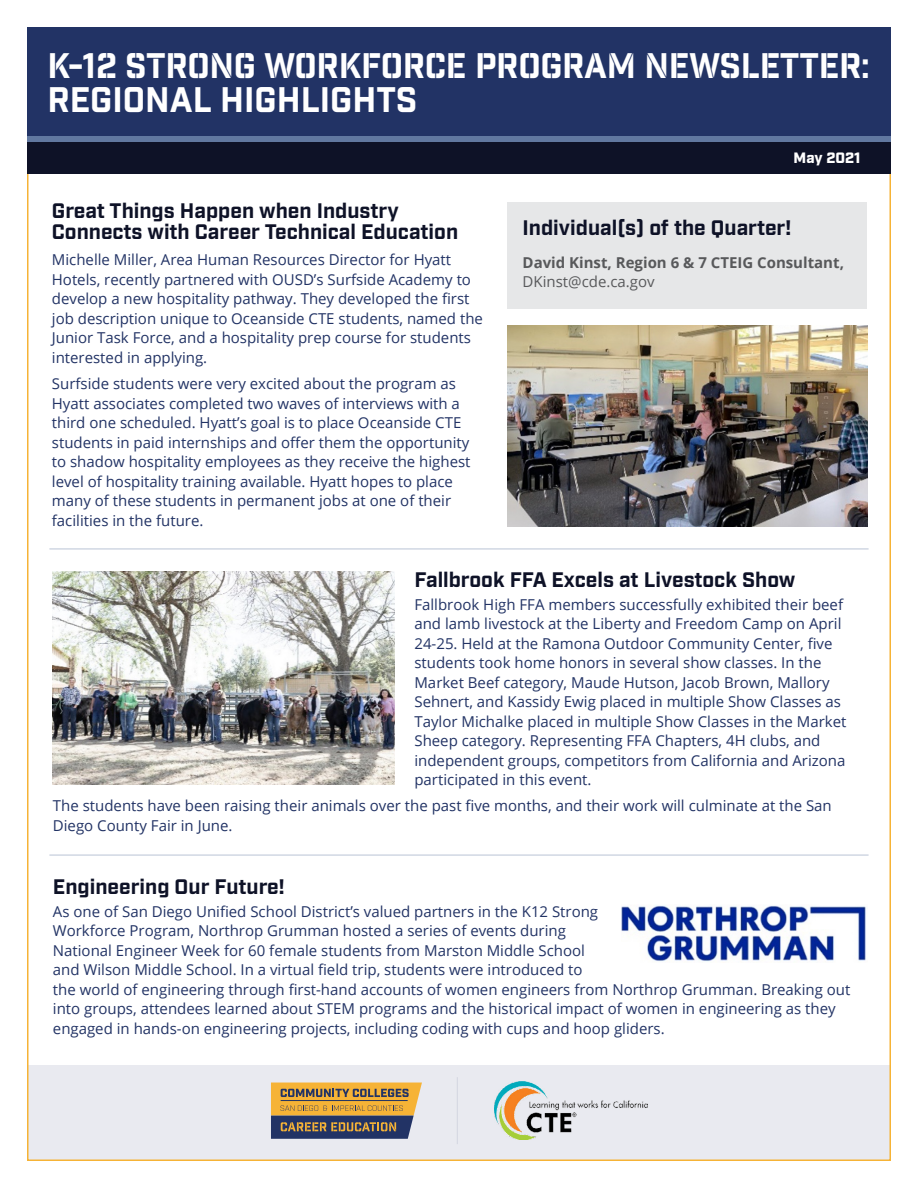
<style>
.page{position:relative;width:918px;height:1188px;background:#fff}
.page>*{position:absolute;margin:0;border:0;box-sizing:border-box;transform-origin:0 0}
.t1{font:34.5px "Industry Inc Stencil";letter-spacing:-.01em;color:#fff}
.t2{font:34.5px "Industry Inc Base";color:#fff}
.t3{font:700 21px/21px "Industry";color:#0e1227}
.t4{font:15px/19.5px "Open Sans";color:#223365}
.t5{font:700 15px "Open Sans";color:#58595b}
.t6{font:15px "Open Sans";color:#58595b}
.t7{font:900 15px "Industry";color:#fff}
</style>
<div class="page">
<div style="left:28px;top:1065px;width:862px;height:95px;background:#e9eaf0"></div>
<hr style="left:49px;top:548px;width:820px;height:2px;background:#6178a0">
<hr style="left:49px;top:854px;width:820px;height:2px;background:#6178a0">
<div style="left:27px;top:27px;width:864px;height:109px;background:#223365"></div>
<div style="left:27px;top:141px;width:864px;height:33px;background:#0e1227"></div>
<div style="left:27px;top:136px;width:864px;height:5px;background:#6178a0"></div>
<div style="left:508px;top:203px;width:359px;height:106px;background:#e6e7e8"></div>
<img style="left:495px;top:1082px;width:152px;height:58px">
<svg style="left:271px;top:1083px;width:151px;height:56px;background:#9b7f53"></svg>
<hr style="left:457px;top:1077px;width:1px;height:67px;background:#d3d6e0">
<img style="left:508px;top:326px;width:359px;height:200px">
<img style="left:53px;top:572px;width:341px;height:212px">
<img style="left:621px;top:905px;width:245px;height:57px">
<h1 class="t1" style="left:48px;top:45px;width:824px">K-12 STRONG WORKFORCE PROGRAM NEWSLETTER:</h1>
<h1 class="t2" style="left:48px;top:79px;width:371px">REGIONAL HIGHLIGHTS</h1>
<h2 class="t3" style="left:52px;top:201px;width:408px">Great Things Happen when Industry<br>Connects with Career Technical Education</h2>
<p class="t4" style="left:52px;top:250px;width:433px">Michelle Miller, Area Human Resources Director for Hyatt Hotels, recently partnered with OUSD’s Surfside Academy to develop a new hospitality pathway. They developed the first job description unique to Oceanside CTE students, named the Junior Task Force, and a hospitality prep course for students interested in applying.</p>
<p class="t4" style="left:52px;top:373px;width:420px">Surfside students were very excited about the program as Hyatt associates completed two waves of interviews with a third one scheduled. Hyatt’s goal is to place Oceanside CTE students in paid internships and offer them the opportunity to shadow hospitality employees as they receive the highest level of hospitality training available. Hyatt hopes to place many of these students in permanent jobs at one of their facilities in the future.</p>
<p class="t7" style="left:794px;top:149px;width:68px">May 2021</p>
<h2 class="t3" style="left:523px;top:218px;width:270px">Individual(s) of the Quarter!</h2>
<p class="t5" style="left:523px;top:252px;width:323px">David Kinst, Region 6 &amp; 7 CTEIG Consultant,</p>
<p class="t6" style="left:523px;top:271px;width:134px">DKinst@cde.ca.gov</p>
<h2 class="t3" style="left:414px;top:570px;width:383px">Fallbrook FFA Excels at Livestock Show</h2>
<p class="t4" style="left:414px;top:594px;width:434px">Fallbrook High FFA members successfully exhibited their beef and lamb livestock at the Liberty and Freedom Camp on April 24-25. Held at the Ramona Outdoor Community Center, five students took home honors in several show classes. In the Market Beef category, Maude Hutson, Jacob Brown, Mallory Sehnert, and Kassidy Ewig placed in multiple Show Classes as Taylor Michalke placed in multiple Show Classes in the Market Sheep category. Representing FFA Chapters, 4H clubs, and independent groups, competitors from California and Arizona participated in this event.</p>
<p class="t4" style="left:53px;top:796px;width:780px">The students have been raising their animals over the past five months, and their work will culminate at the San<br>Diego County Fair in June.</p>
<h2 class="t3" style="left:53px;top:877px;width:233px">Engineering Our Future!</h2>
<p class="t4" style="left:53px;top:901px;width:799px">As one of San Diego Unified School District’s valued partners in the K12 Strong<br>Workforce Program, Northrop Grumman hosted a series of events during<br>National Engineer Week for 60 female students from Marston Middle School<br>and Wilson Middle School. In a virtual field trip, students were introduced to<br>the world of engineering through first-hand accounts of women engineers from Northrop Grumman. Breaking out into groups, attendees learned about STEM programs and the historical impact of women in engineering as they engaged in hands-on engineering projects, including coding with cups and hoop gliders.</p>
</div>
